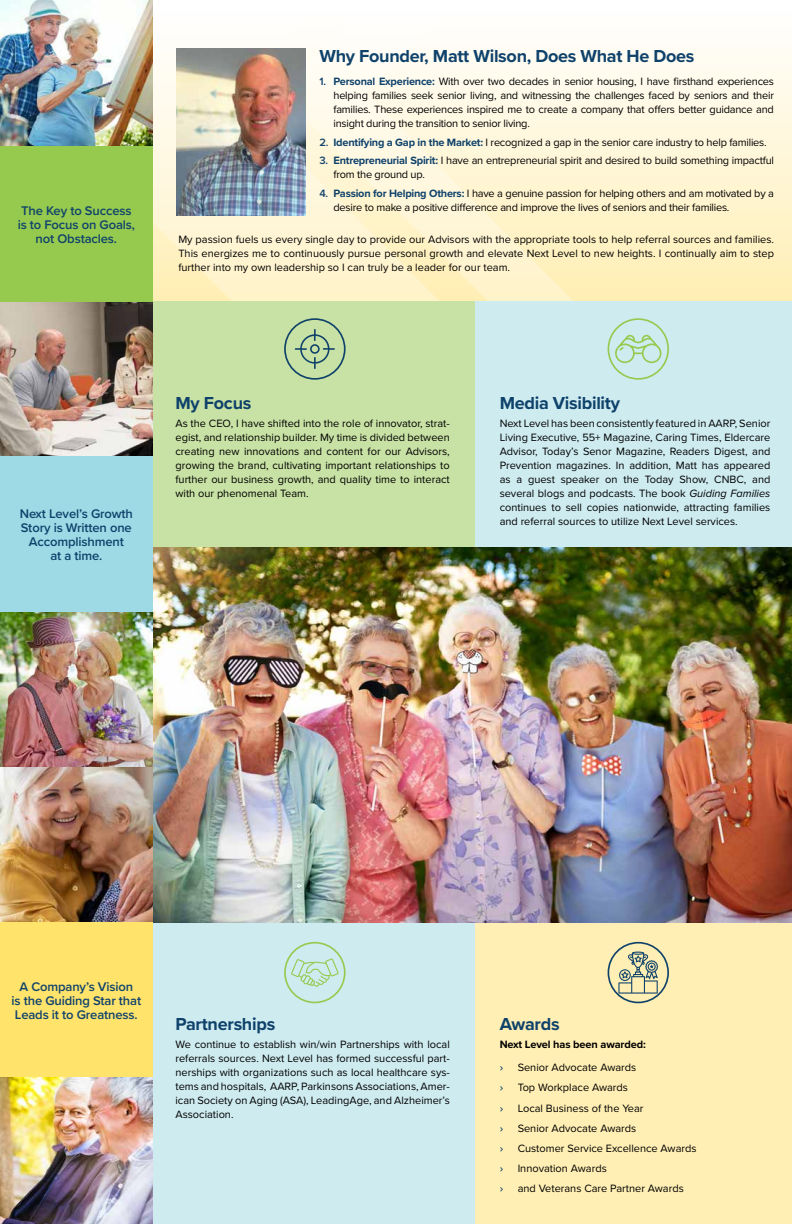
<style>
.page{position:relative;width:792px;height:1224px;background:#fff}
.page>*{position:absolute;margin:0;border:0;box-sizing:border-box;transform-origin:0 0}
.t1{font:700 18px "Proxima Nova";letter-spacing:-.015em;color:#0f426b}
.t2{font:600 13px/14px "Proxima Nova";letter-spacing:-.01em;color:#0f426b;text-align:center}
.t3{font:11px/14px "Proxima Nova";color:#000;text-align:justify}
.t4{font:11px/14px "Proxima Nova";letter-spacing:-.02em;color:#000}
.t5{font:700 11px "Proxima Nova";letter-spacing:-.01em;color:#000}
.t6{font:600 11px "Proxima Nova";color:#0f426b}
.s1{font-weight:600;color:#0f426b}
.s2{font-weight:700;color:#0f426b}
.s3{font-style:italic}
</style>
<div class="page">
<div style="left:153px;top:10px;width:639px;height:292px;background:linear-gradient(to bottom,#fffefe,#ffefb4)"></div>
<svg style="left:440px;top:10px;width:134px;height:292px"></svg>
<svg style="left:153px;top:10px;width:287px;height:292px"></svg>
<img style="left:177px;top:48px;width:129px;height:167px">
<div style="left:153px;top:302px;width:324px;height:245px;background:#c8e1a4"></div>
<div style="left:153px;top:916px;width:324px;height:308px;background:#ceebf0"></div>
<div style="left:476px;top:302px;width:316px;height:245px;background:#ceebf0"></div>
<div style="left:476px;top:916px;width:316px;height:308px;background:#ffefb4"></div>
<svg style="left:291px;top:958px;width:48px;height:29px"></svg>
<div style="left:284px;top:942px;width:62px;height:61px;border:2px solid #96ca4f;border-radius:50%"></div>
<svg style="left:295px;top:329px;width:40px;height:40px"></svg>
<div style="left:284px;top:318px;width:62px;height:62px;border:2px solid #0f426b;border-radius:50%"></div>
<svg style="left:612px;top:335px;width:53px;height:28px"></svg>
<div style="left:608px;top:318px;width:61px;height:62px;border:2px solid #96ca4f;border-radius:50%"></div>
<svg style="left:618px;top:952px;width:40px;height:42px"></svg>
<div style="left:608px;top:942px;width:61px;height:61px;border:2px solid #0f426b;border-radius:50%"></div>
<img style="left:153px;top:547px;width:639px;height:376px">
<img style="left:0;top:0;width:153px;height:146px">
<img style="left:0;top:302px;width:153px;height:155px">
<div style="left:0;top:457px;width:153px;height:155px;background:#9edae6"></div>
<img style="left:0;top:612px;width:153px;height:155px">
<img style="left:0;top:767px;width:153px;height:155px">
<div style="left:0;top:923px;width:153px;height:155px;background:#ffe36b"></div>
<img style="left:0;top:1078px;width:153px;height:146px">
<div style="left:0;top:146px;width:153px;height:155px;background:#96ca4f"></div>
<p class="t2" style="left:18px;top:203px;width:119px">The Key to Success is to Focus on Goals, not Obstacles.</p>
<h1 class="t1" style="left:320px;top:43px;width:377px">Why Founder, Matt Wilson, Does What He Does</h1>
<p class="t3" style="left:334px;top:74px;width:442px;text-indent:-14px"><span class="s1">1.</span> <span class="s2">Personal Experience:</span> With over two decades in senior housing, I have firsthand experiences helping families seek senior living, and witnessing the challenges faced by seniors and their families. These experiences inspired me to create a company that offers better guidance and insight during the transition to senior living.</p>
<p class="t4" style="left:320px;top:135px;width:449px"><span class="s1">2.</span> <span class="s2">Identifying a Gap in the Market:</span> I recognized a gap in the senior care industry to help families.</p>
<p class="t4" style="left:334px;top:153px;width:442px;text-indent:-14px"><span class="s1">3.</span> <span class="s2">Entrepreneurial Spirit:</span> I have an entrepreneurial spirit and desired to build something impactful from the ground up.</p>
<p class="t4" style="left:334px;top:186px;width:442px;text-indent:-14px"><span class="s1">4.</span> <span class="s2">Passion for Helping Others:</span> I have a genuine passion for helping others and am motivated by a desire to make a positive difference and improve the lives of seniors and their families.</p>
<p class="t3" style="left:178px;top:232px;width:597px">My passion fuels us every single day to provide our Advisors with the appropriate tools to help referral sources and families.<br>This energizes me to continuously pursue personal growth and elevate Next Level to new heights. I continually aim to step further into my own leadership so I can truly be a leader for our team.</p>
<p class="t2" style="left:20px;top:507px;width:115px">Next Level’s Growth<br>Story is Written one<br>Accomplishment<br>at a time.</p>
<h1 class="t1" style="left:176px;top:389px;width:77px">My Focus</h1>
<p class="t3" style="left:176px;top:416px;width:276px">As the CEO, I have shifted into the role of innovator, strat&shy;egist, and relationship builder. My time is divided between creating new innovations and content for our Advisors, growing the brand, cultivating important relationships to further our business growth, and quality time to interact with our phenomenal Team.</p>
<h1 class="t1" style="left:500px;top:389px;width:122px">Media Visibility</h1>
<p class="t3" style="left:500px;top:416px;width:272px">Next Level has been consistently featured in AARP, Senior Living Executive, 55+ Magazine, Caring Times, Eldercare Advisor, Today’s Senor Magazine, Readers Digest, and Prevention magazines. In addition, Matt has appeared as a guest speaker on the Today Show, CNBC, and several blogs and podcasts. The book <span class="s3">Guiding Families </span>continues to sell copies nationwide, attracting families and referral sources to utilize Next Level services.</p>
<p class="t2" style="left:12px;top:980px;width:131px">A Company’s Vision<br>is the Guiding Star that<br>Leads it to Greatness.</p>
<h1 class="t1" style="left:176px;top:1010px;width:101px">Partnerships</h1>
<p class="t3" style="left:176px;top:1037px;width:276px">We continue to establish win/win Partnerships with local referrals sources. Next Level has formed successful part&shy;nerships with organizations such as local healthcare sys&shy;tems and hospitals, AARP, Parkinsons Associations, Amer&shy;ican Society on Aging (ASA), LeadingAge, and Alzheimer’s Association.</p>
<h1 class="t1" style="left:500px;top:1010px;width:61px">Awards</h1>
<p class="t5" style="left:500px;top:1036px;width:148px">Next Level has been awarded:</p>
<p class="t6" style="left:500px;top:1059px;width:5px">›</p>
<p class="t3" style="left:518px;top:1060px;width:120px">Senior Advocate Awards</p>
<p class="t6" style="left:500px;top:1080px;width:5px">›</p>
<p class="t3" style="left:518px;top:1080px;width:112px">Top Workplace Awards</p>
<p class="t6" style="left:500px;top:1100px;width:5px">›</p>
<p class="t3" style="left:518px;top:1100px;width:127px">Local Business of the Year</p>
<p class="t6" style="left:500px;top:1120px;width:5px">›</p>
<p class="t3" style="left:518px;top:1121px;width:120px">Senior Advocate Awards</p>
<p class="t6" style="left:500px;top:1140px;width:5px">›</p>
<p class="t3" style="left:518px;top:1141px;width:180px">Customer Service Excellence Awards</p>
<p class="t6" style="left:500px;top:1160px;width:5px">›</p>
<p class="t3" style="left:518px;top:1161px;width:91px">Innovation Awards</p>
<p class="t6" style="left:500px;top:1180px;width:5px">›</p>
<p class="t3" style="left:518px;top:1181px;width:168px">and Veterans Care Partner Awards</p>
</div>
